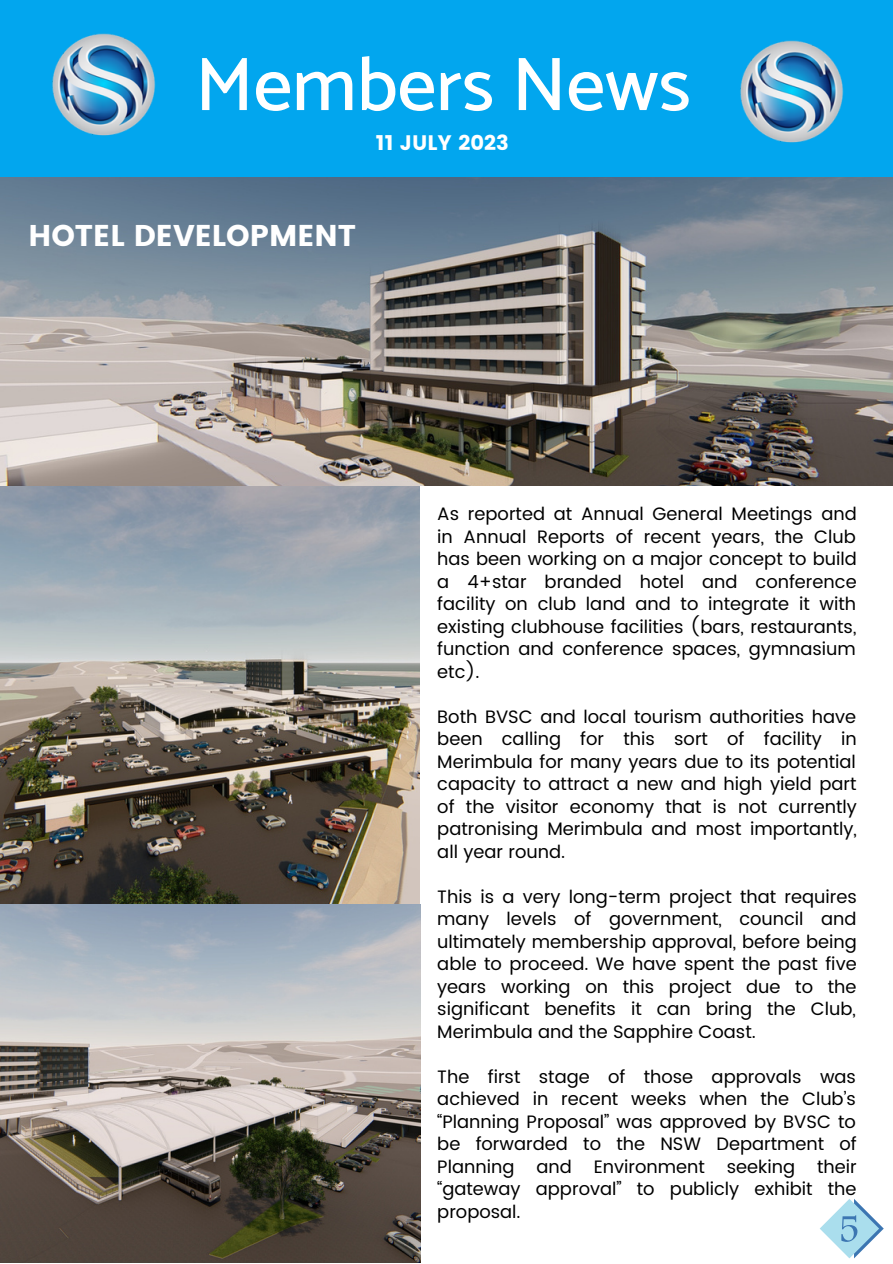
<style>
.page{position:relative;width:893px;height:1264px;background:#fff}
.page>*{position:absolute;margin:0;border:0;box-sizing:border-box;transform-origin:0 0}
.t1{font:500 76.35px "Catamaran";color:#fff}
.t2{font:30px "Poppins";color:#fff}
.t3{font:21px "Poppins";color:#fff}
.t4{font:18px/22.5px "Poppins";color:#000;text-align:justify}
</style>
<div class="page">
<img style="left:0;top:486px;width:420px;height:776px">
<div style="left:0;top:0;width:892px;height:178px;background:#02a6ee"></div>
<img style="left:0;top:178px;width:892px;height:308px">
<img style="left:52px;top:33px;width:104px;height:103px">
<img style="left:740px;top:40px;width:104px;height:103px">
<svg style="left:820px;top:1199px;width:63px;height:59px"></svg>
<p class="t1" style="left:195px;top:39px;width:497px">Members News</p>
<p class="t3" style="left:376px;top:131px;width:134px">11 JULY 2023</p>
<p class="t2" style="left:28px;top:218px;width:329px">HOTEL DEVELOPMENT</p>
<p class="t4" style="left:437px;top:503px;width:421px">As reported at Annual General Meetings and in Annual Reports of recent years, the Club has been working on a major concept to build a 4+star branded hotel and conference facility on club land and to integrate it with existing clubhouse facilities (bars, restaurants, function and conference spaces, gymnasium etc).</p>
<p class="t4" style="left:437px;top:705px;width:421px">Both BVSC and local tourism authorities have been calling for this sort of facility in Merimbula for many years due to its potential capacity to attract a new and high yield part of the visitor economy that is not currently patronising Merimbula and most importantly, all year round.</p>
<p class="t4" style="left:437px;top:885px;width:421px">This is a very long-term project that requires many levels of government, council and ultimately membership approval, before being able to proceed. We have spent the past five years working on this project due to the significant benefits it can bring the Club, Merimbula and the Sapphire Coast.</p>
<p class="t4" style="left:437px;top:1065px;width:421px">The first stage of those approvals was achieved in recent weeks when the Club’s “Planning Proposal” was approved by BVSC to be forwarded to the NSW Department of Planning and Environment seeking their “gateway approval” to publicly exhibit the proposal.</p>
</div>
